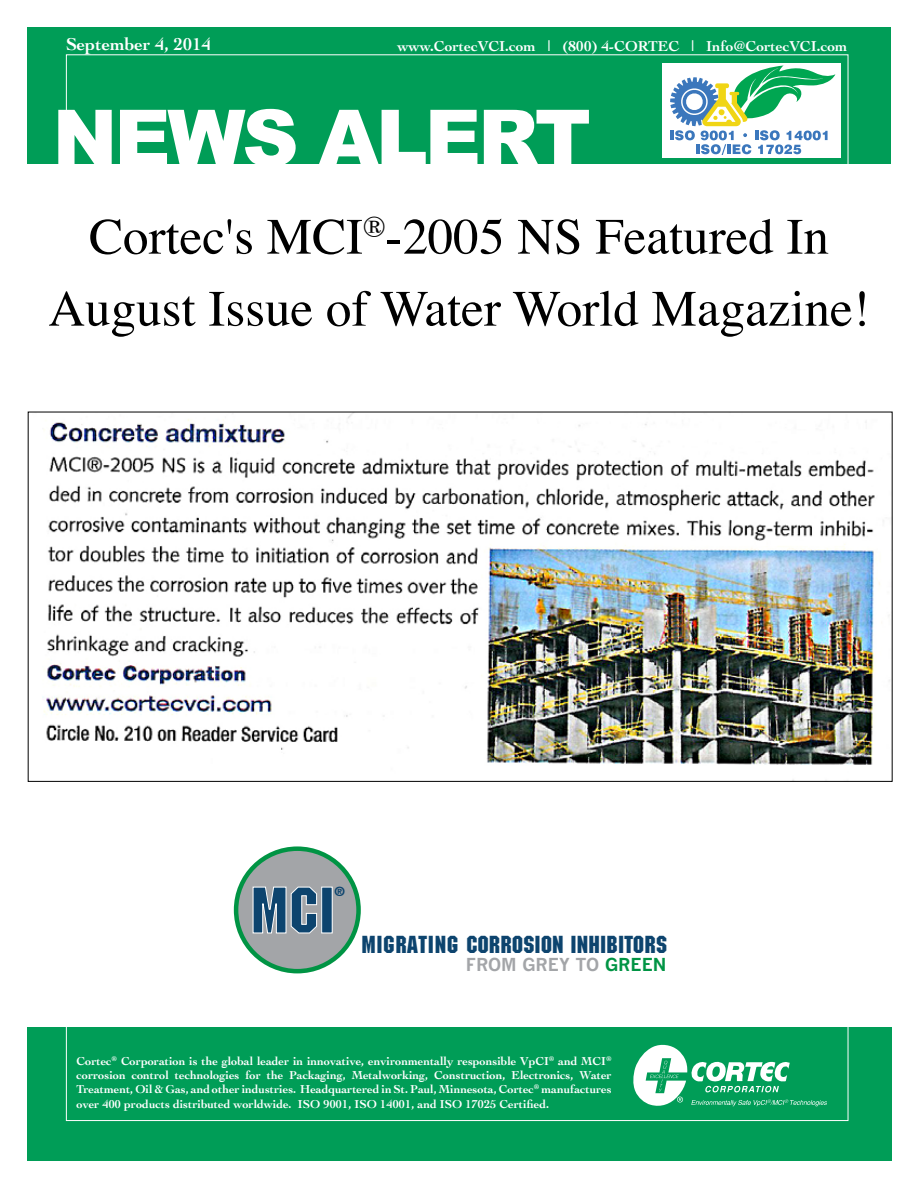
<style>
.page{position:relative;width:918px;height:1188px;background:#fff}
.page>*{position:absolute;margin:0;border:0;box-sizing:border-box;transform-origin:0 0}
.t1{font:900 78px "Arial";letter-spacing:-.04em;color:#fff}
.t2{font:51px/72px "Times";color:#000;text-align:center}
.t3{font:24px "Machine";letter-spacing:.005em;color:#0d446e}
.t4{font:700 18px "Cochin";color:#fff}
.t5{font:700 17.4px "News Gothic";letter-spacing:.005em;color:#a3a5a8}
.t6{font:700 15px "Cochin";color:#fff}
.t7{font:700 13.05px "Machine";color:#0d446e}
.t8{font:700 12px/14.4px "Cochin";color:#fff;text-align:justify}
.s1{color:#009444}
</style>
<div class="page">
<div style="left:27px;top:27px;width:864px;height:137px;background:#009d57"></div>
<div style="left:28px;top:1028px;width:864px;height:133px;background:#009d57"></div>
<svg style="left:633px;top:1044px;width:194px;height:63px"></svg>
<div style="left:662px;top:63px;width:179px;height:94px;background:#fff"></div>
<svg style="left:670px;top:65px;width:165px;height:89px"></svg>
<img style="left:42px;top:414px;width:848px;height:351px">
<div style="left:236px;top:849px;width:123px;height:122px;background:#a3a5a8;border-radius:50%"></div>
<div style="left:234px;top:846px;width:127px;height:127px;border:4px solid #009444;border-radius:50%"></div>
<svg style="left:252px;top:886px;width:65px;height:48px"></svg>
<div style="left:322px;top:887px;width:10px;height:46px;background:#0d446e"></div>
<div style="left:321px;top:887px;width:12px;height:46px;border:1px solid #fff"></div>
<h3 class="t4" style="left:66px;top:32px;width:147px">September 4, 2014</h3>
<p class="t6" style="left:398px;top:36px;width:451px">www.CortecVCI.com | (800) 4-CORTEC | Info@CortecVCI.com</p>
<h1 class="t1" style="left:52px;top:81px;width:540px">NEWS ALERT</h1>
<h2 class="t2" style="left:48px;top:196px;width:823px">Cortec's MCI<sup>®</sup>-2005 NS Featured In<br>August Issue of Water World Magazine!</h2>
<p class="t7" style="left:334px;top:884px;width:12px">®</p>
<h3 class="t3" style="left:361px;top:931px;width:307px">MIGRATING CORROSION INHIBITORS</h3>
<h3 class="t5" style="left:466px;top:954px;width:202px">FROM GREY TO <span class="s1">GREEN</span></h3>
<p class="t8" style="left:76px;top:1053px;width:537px">Cortec<sup>®</sup> Corporation is the global leader in innovative, environmentally responsible VpCI<sup>®</sup> and MCI<sup>® </sup>corrosion control technologies for the Packaging, Metalworking, Construction, Electronics, Water Treatment, Oil &amp; Gas, and other industries. Headquartered in St. Paul, Minnesota, Cortec<sup>®</sup> manufactures over 400 products distributed worldwide. ISO 9001, ISO 14001, and ISO 17025 Certified.</p>
</div>
